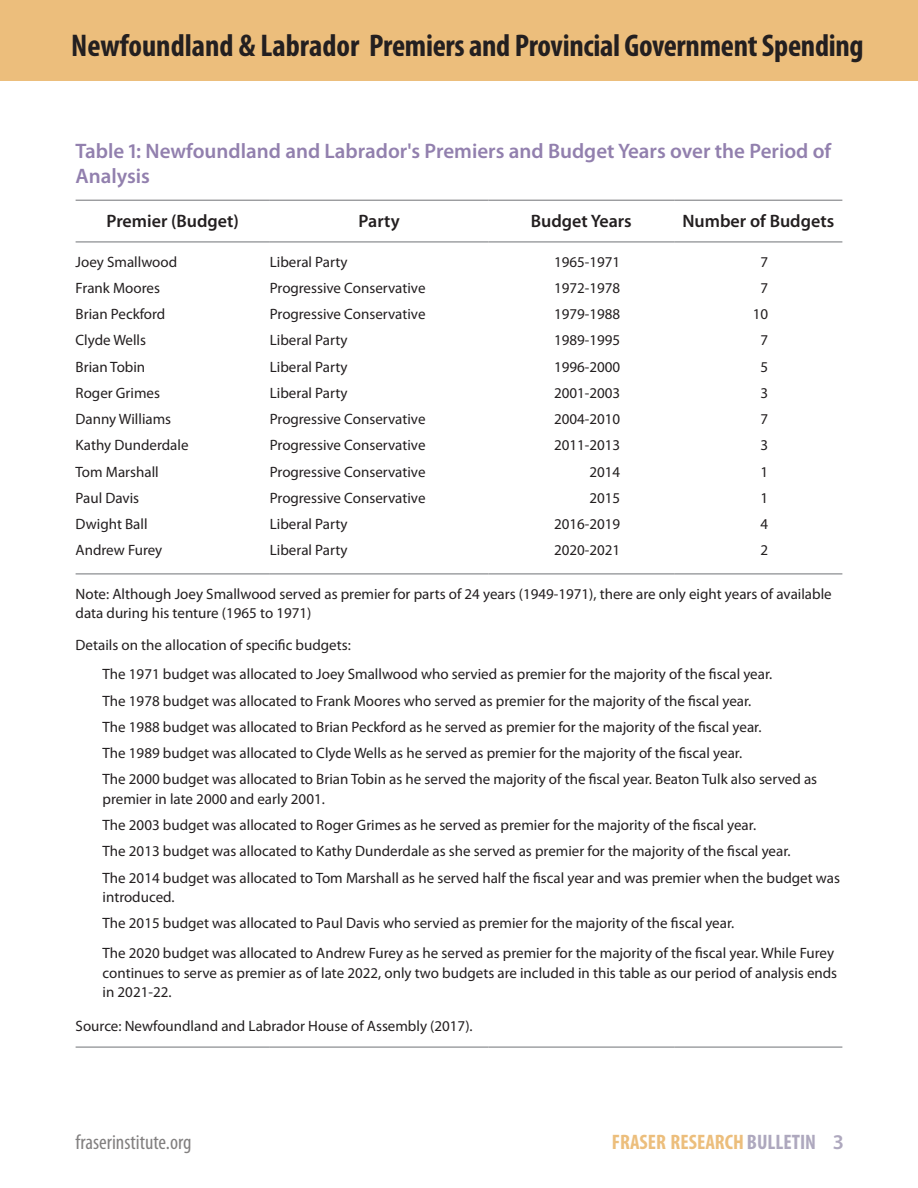
<style>
.page{position:relative;width:918px;height:1188px;background:#fff}
.page>*{position:absolute;margin:0;border:0;box-sizing:border-box;transform-origin:0 0}
.t1{font:700 condensed 31.5px "Myriad Pro";letter-spacing:-.01em;color:#231f20}
.Table_head{font:600 21px/25.5px "Myriad Pro";color:#9280ae}
.t2{font:700 condensed 21px "Myriad Pro";color:#ecbe7c}
.t3{font:condensed 21px "Myriad Pro";color:#828080}
.table_head_2{font:600 18px "Myriad Pro";color:#231f20}
.table_source{font:15px/19.5px "Myriad Pro";color:#231f20}
.table_text{font:15px "Myriad Pro";color:#231f20}
.s1{color:#aea8be}
.s2{font-weight:600;font-stretch:normal;color:#aea8be}
</style>
<div class="page">
<div style="left:0;top:0;width:918px;height:81px;background:#ecbe7c"></div>
<hr style="left:76px;top:200px;width:194px;height:1px;background:#808285">
<hr style="left:270px;top:200px;width:219px;height:1px;background:#808285">
<hr style="left:489px;top:200px;width:185px;height:1px;background:#808285">
<hr style="left:674px;top:200px;width:168px;height:1px;background:#808285">
<hr style="left:76px;top:241px;width:194px;height:1px;background:#808285">
<hr style="left:270px;top:241px;width:219px;height:1px;background:#808285">
<hr style="left:489px;top:241px;width:185px;height:1px;background:#808285">
<hr style="left:674px;top:241px;width:168px;height:1px;background:#808285">
<hr style="left:76px;top:573px;width:194px;height:1px;background:#808285">
<hr style="left:270px;top:573px;width:219px;height:1px;background:#808285">
<hr style="left:489px;top:573px;width:185px;height:1px;background:#808285">
<hr style="left:674px;top:573px;width:168px;height:1px;background:#808285">
<hr style="left:76px;top:1047px;width:194px;height:1px;background:#808285">
<hr style="left:270px;top:1047px;width:219px;height:1px;background:#808285">
<hr style="left:489px;top:1047px;width:185px;height:1px;background:#808285">
<hr style="left:674px;top:1047px;width:168px;height:1px;background:#808285">
<h1 class="t1" style="left:71px;top:26px;width:794px">Newfoundland &amp; Labrador Premiers and Provincial Government Spending</h1>
<p class="Table_head" style="left:76px;top:137px;width:757px">Table 1: Newfoundland and Labrador's Premiers and Budget Years over the Period of<br>Analysis</p>
<p class="table_head_2" style="left:106px;top:210px;width:134px">Premier (Budget)</p>
<p class="table_head_2" style="left:359px;top:210px;width:43px">Party</p>
<p class="table_head_2" style="left:531px;top:210px;width:102px">Budget Years</p>
<p class="table_head_2" style="left:682px;top:210px;width:153px">Number of Budgets</p>
<p class="table_text" style="left:76px;top:252px;width:103px">Joey Smallwood</p>
<p class="table_text" style="left:270px;top:252px;width:79px">Liberal Party</p>
<p class="table_text" style="left:554px;top:252px;width:68px">1965-1971</p>
<p class="table_text" style="left:760px;top:252px;width:9px">7</p>
<p class="table_text" style="left:76px;top:279px;width:86px">Frank Moores</p>
<p class="table_text" style="left:270px;top:279px;width:157px">Progressive Conservative</p>
<p class="table_text" style="left:554px;top:279px;width:68px">1972-1978</p>
<p class="table_text" style="left:760px;top:279px;width:9px">7</p>
<p class="table_text" style="left:76px;top:305px;width:91px">Brian Peckford</p>
<p class="table_text" style="left:270px;top:305px;width:157px">Progressive Conservative</p>
<p class="table_text" style="left:554px;top:305px;width:68px">1979-1988</p>
<p class="table_text" style="left:753px;top:305px;width:17px">10</p>
<p class="table_text" style="left:76px;top:331px;width:72px">Clyde Wells</p>
<p class="table_text" style="left:270px;top:331px;width:79px">Liberal Party</p>
<p class="table_text" style="left:554px;top:331px;width:68px">1989-1995</p>
<p class="table_text" style="left:760px;top:331px;width:9px">7</p>
<p class="table_text" style="left:76px;top:357px;width:71px">Brian Tobin</p>
<p class="table_text" style="left:270px;top:357px;width:79px">Liberal Party</p>
<p class="table_text" style="left:554px;top:357px;width:68px">1996-2000</p>
<p class="table_text" style="left:760px;top:357px;width:9px">5</p>
<p class="table_text" style="left:76px;top:384px;width:86px">Roger Grimes</p>
<p class="table_text" style="left:270px;top:384px;width:79px">Liberal Party</p>
<p class="table_text" style="left:554px;top:384px;width:68px">2001-2003</p>
<p class="table_text" style="left:760px;top:384px;width:9px">3</p>
<p class="table_text" style="left:76px;top:410px;width:97px">Danny Williams</p>
<p class="table_text" style="left:270px;top:410px;width:157px">Progressive Conservative</p>
<p class="table_text" style="left:554px;top:410px;width:68px">2004-2010</p>
<p class="table_text" style="left:760px;top:410px;width:9px">7</p>
<p class="table_text" style="left:76px;top:436px;width:114px">Kathy Dunderdale</p>
<p class="table_text" style="left:270px;top:436px;width:157px">Progressive Conservative</p>
<p class="table_text" style="left:554px;top:436px;width:68px">2011-2013</p>
<p class="table_text" style="left:760px;top:436px;width:9px">3</p>
<p class="table_text" style="left:76px;top:462px;width:85px">Tom Marshall</p>
<p class="table_text" style="left:270px;top:462px;width:157px">Progressive Conservative</p>
<p class="table_text" style="left:589px;top:462px;width:32px">2014</p>
<p class="table_text" style="left:760px;top:462px;width:9px">1</p>
<p class="table_text" style="left:76px;top:489px;width:65px">Paul Davis</p>
<p class="table_text" style="left:270px;top:489px;width:157px">Progressive Conservative</p>
<p class="table_text" style="left:589px;top:489px;width:32px">2015</p>
<p class="table_text" style="left:760px;top:489px;width:9px">1</p>
<p class="table_text" style="left:76px;top:515px;width:73px">Dwight Ball</p>
<p class="table_text" style="left:270px;top:515px;width:79px">Liberal Party</p>
<p class="table_text" style="left:554px;top:515px;width:68px">2016-2019</p>
<p class="table_text" style="left:760px;top:515px;width:9px">4</p>
<p class="table_text" style="left:76px;top:541px;width:88px">Andrew Furey</p>
<p class="table_text" style="left:270px;top:541px;width:79px">Liberal Party</p>
<p class="table_text" style="left:554px;top:541px;width:68px">2020-2021</p>
<p class="table_text" style="left:760px;top:541px;width:9px">2</p>
<p class="table_source" style="left:76px;top:584px;width:758px">Note: Although Joey Smallwood served as premier for parts of 24 years (1949-1971), there are only eight years of available data during his tenture (1965 to 1971)</p>
<p class="table_source" style="left:76px;top:635px;width:277px">Details on the allocation of specific budgets:</p>
<p class="table_source" style="left:103px;top:664px;width:671px">The 1971 budget was allocated to Joey Smallwood who servied as premier for the majority of the fiscal year.</p>
<p class="table_source" style="left:103px;top:691px;width:650px">The 1978 budget was allocated to Frank Moores who served as premier for the majority of the fiscal year.</p>
<p class="table_source" style="left:103px;top:717px;width:660px">The 1988 budget was allocated to Brian Peckford as he served as premier for the majority of the fiscal year.</p>
<p class="table_source" style="left:103px;top:743px;width:641px">The 1989 budget was allocated to Clyde Wells as he served as premier for the majority of the fiscal year.</p>
<p class="table_source" style="left:103px;top:769px;width:716px">The 2000 budget was allocated to Brian Tobin as he served the majority of the fiscal year. Beaton Tulk also served as premier in late 2000 and early 2001.</p>
<p class="table_source" style="left:103px;top:815px;width:655px">The 2003 budget was allocated to Roger Grimes as he served as premier for the majority of the fiscal year.</p>
<p class="table_source" style="left:103px;top:841px;width:689px">The 2013 budget was allocated to Kathy Dunderdale as she served as premier for the majority of the fiscal year.</p>
<p class="table_source" style="left:103px;top:868px;width:739px">The 2014 budget was allocated to Tom Marshall as he served half the fiscal year and was premier when the budget was introduced.</p>
<p class="table_source" style="left:103px;top:913px;width:633px">The 2015 budget was allocated to Paul Davis who servied as premier for the majority of the fiscal year.</p>
<p class="table_source" style="left:103px;top:943px;width:736px">The 2020 budget was allocated to Andrew Furey as he served as premier for the majority of the fiscal year. While Furey continues to serve as premier as of late 2022, only two budgets are included in this table as our period of analysis ends in 2021-22.</p>
<p class="table_source" style="left:76px;top:1016px;width:399px">Source: Newfoundland and Labrador House of Assembly (2017).</p>
<h2 class="t3" style="left:76px;top:1129px;width:117px">fraserinstitute.org</h2>
<h2 class="t2" style="left:612px;top:1129px;width:233px">FRASER RESEARCH <span class="s1">BULLETIN</span> <span class="s2">3</span></h2>
</div>
